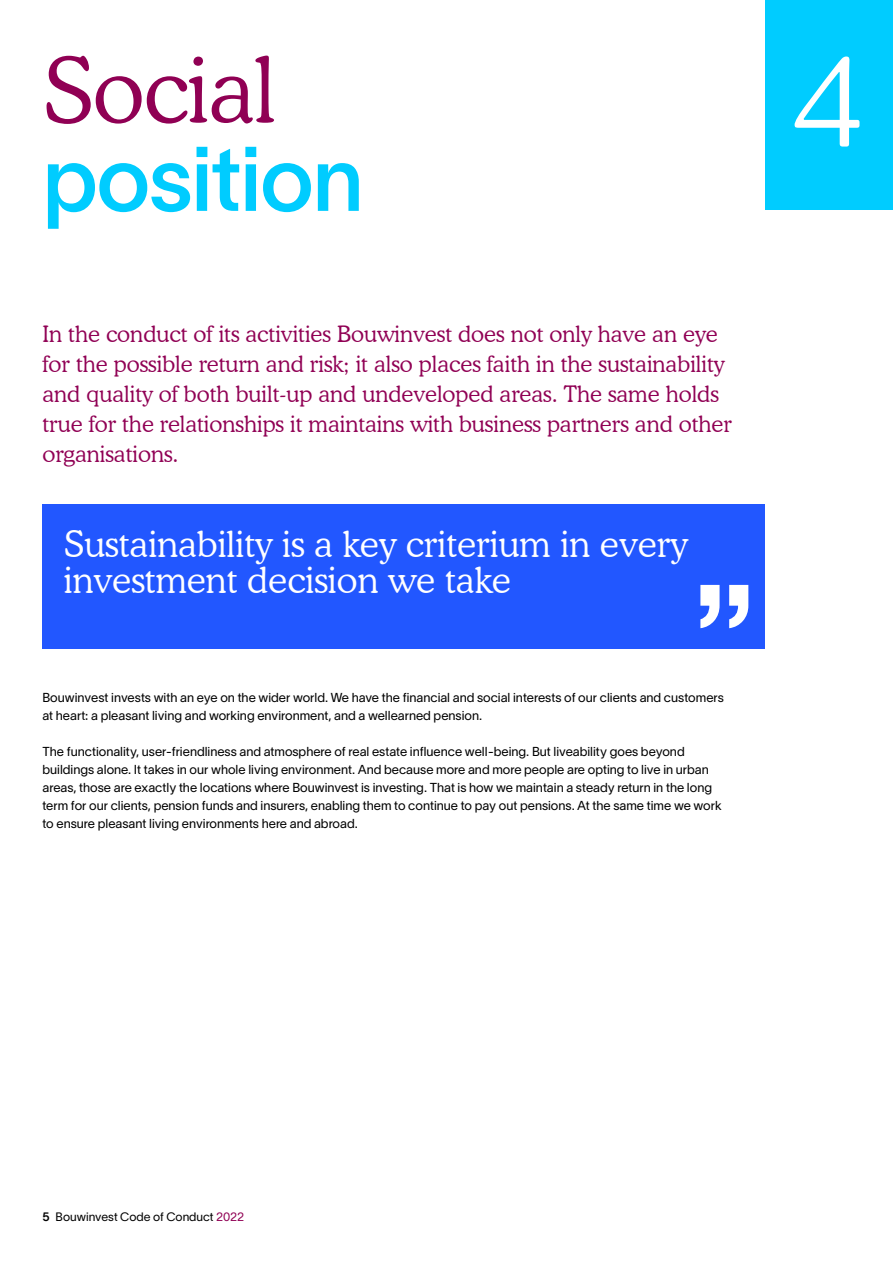
<style>
.page{position:relative;width:893px;height:1263px;background:#fff}
.page>*{position:absolute;margin:0;border:0;box-sizing:border-box;transform-origin:0 0}
.t1{font:700 135px "ASR Helvetica";color:#fff}
.t2{font:300 123px "Cooper BT";color:#fff}
.t3{font:90px "Lausanne 500";letter-spacing:-.015em;color:#0cf}
.t4{font:300 90px "Cooper BT";letter-spacing:-.015em;color:#900054}
.t5{font:300 36px/36px "Cooper BT";color:#fff}
.t6{font:300 22.5px/30px "Cooper BT";color:#900054}
.t7{font:12.75px/18px "Lausanne 300";color:#000}
.t8{font:12px "Lausanne 300";color:#000}
.s1{font-family:"Lausanne 600"}
.s2{color:#900054}
</style>
<div class="page">
<div style="left:43px;top:504px;width:722px;height:144px;background:#2257ff"></div>
<div style="left:765px;top:0;width:128px;height:210px;background:#0cf"></div>
<h3 class="t4" style="left:43px;top:36px;width:235px">Social</h3>
<h3 class="t3" style="left:43px;top:123px;width:323px">position</h3>
<p class="t6" style="left:43px;top:319px;width:691px">In the conduct of its activities Bouwinvest does not only have an eye for the possible return and risk; it also places faith in the sustainability and quality of both built-up and undeveloped areas. The same holds true for the relationships it maintains with business partners and other organisations.</p>
<h3 class="t5" style="left:64px;top:526px;width:625px">Sustainability is a key criterium in every investment decision we take</h3>
<h1 class="t1" style="left:693px;top:550px;width:64px">”</h1>
<p class="t7" style="left:43px;top:688px;width:683px">Bouwinvest invests with an eye on the wider world. We have the financial and social interests of our clients and customers at heart: a pleasant living and working environment, and a wellearned pension.</p>
<p class="t7" style="left:43px;top:742px;width:681px">The functionality, user-friendliness and atmosphere of real estate influence well-being. But liveability goes beyond buildings alone. It takes in our whole living environment. And because more and more people are opting to live in urban areas, those are exactly the locations where Bouwinvest is investing. That is how we maintain a steady return in the long term for our clients, pension funds and insurers, enabling them to continue to pay out pensions. At the same time we work to ensure pleasant living environments here and abroad.</p>
<h2 class="t2" style="left:795px;top:17px;width:68px">4</h2>
<p class="t8" style="left:43px;top:1209px;width:203px"><span class="s1">5</span> Bouwinvest Code of Conduct <span class="s2">2022</span></p>
</div>
